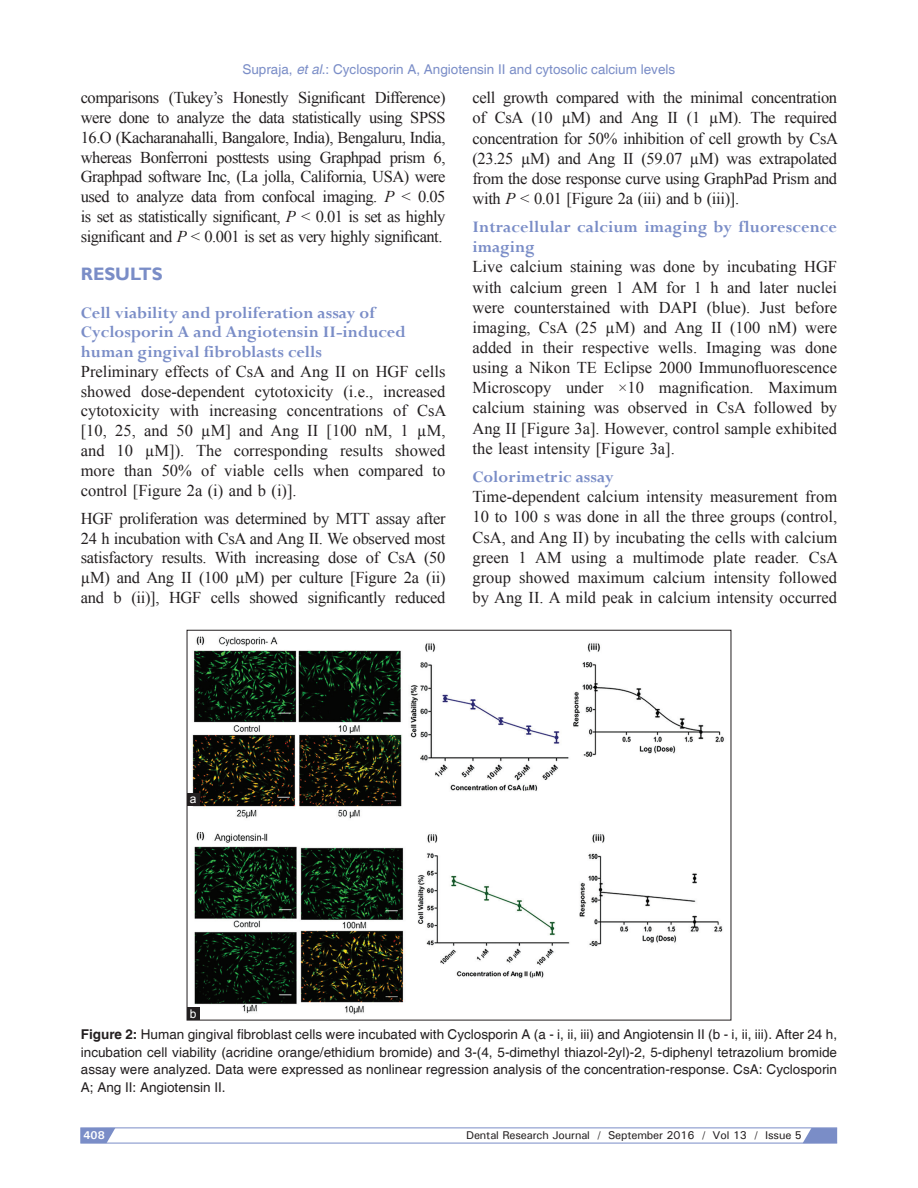
<style>
.page{position:relative;width:918px;height:1188px;background:#fff}
.page>*{position:absolute;margin:0;border:0;box-sizing:border-box;transform-origin:0 0}
.t1{font:700 18px/19.5px "Perpetua";color:#7a8dc7}
.t2{font:700 18px "Gill Sans";color:#7a8dc7}
.TX{font:16.5px/20.1px "Times New Roman";letter-spacing:-.01em;color:#231f20;text-align:justify}
.FGC{font:13.5px/17.5px "Helvetica";color:#231f20;text-align:justify}
.t3{font:13.5px "Helvetica";color:#7a8dc7}
.LABEL{font:12px "Arial";color:#fff}
.t4{font:500 11.25px "Univers";letter-spacing:-.01em;color:#231f20}
.t5{font:700 11.25px "Univers";color:#fff}
.s1{font-style:italic}
.s2{font-weight:700}
</style>
<div class="page">
<svg style="left:80px;top:1128px;width:758px;height:15px"></svg>
<img style="left:189px;top:636px;width:535px;height:379px">
<div style="left:187px;top:1008px;width:13px;height:12px;background:#231f20"></div>
<div style="left:187px;top:793px;width:13px;height:13px;background:#231f20"></div>
<p class="t3" style="left:242px;top:61px;width:434px">Supraja, <span class="s1">et al</span>.: Cyclosporin A, Angiotensin II and cytosolic calcium levels</p>
<p class="TX" style="left:81px;top:87px;width:366px">comparisons (Tukey’s Honestly Significant Difference) were done to analyze the data statistically using SPSS 16.O (Kacharanahalli, Bangalore, India), Bengaluru, India, whereas Bonferroni posttests using Graphpad prism 6, Graphpad software Inc, (La jolla, California, USA) were used to analyze data from confocal imaging. <span class="s1">P</span> &lt; 0.05 is set as statistically significant, <span class="s1">P</span> &lt; 0.01 is set as highly significant and <span class="s1">P</span> &lt; 0.001 is set as very highly significant.</p>
<h1 class="t2" style="left:81px;top:264px;width:83px">RESULTS</h1>
<h2 class="t1" style="left:81px;top:303px;width:326px">Cell viability and proliferation assay of<br>Cyclosporin A and Angiotensin II‑induced human gingival fibroblasts cells</h2>
<p class="TX" style="left:81px;top:361px;width:367px">Preliminary effects of CsA and Ang II on HGF cells showed dose‑dependent cytotoxicity (i.e., increased cytotoxicity with increasing concentrations of CsA [10, 25, and 50 µM] and Ang II [100 nM, 1 µM, and 10 µM]). The corresponding results showed more than 50% of viable cells when compared to control [Figure 2a (i) and b (i)].</p>
<p class="TX" style="left:81px;top:508px;width:366px">HGF proliferation was determined by MTT assay after 24 h incubation with CsA and Ang II. We observed most satisfactory results. With increasing dose of CsA (50 µM) and Ang II (100 µM) per culture [Figure 2a (ii) and b (ii)], HGF cells showed significantly reduced</p>
<p class="TX" style="left:472px;top:87px;width:367px">cell growth compared with the minimal concentration of CsA (10 µM) and Ang II (1 µM). The required concentration for 50% inhibition of cell growth by CsA (23.25 µM) and Ang II (59.07 µM) was extrapolated from the dose response curve using GraphPad Prism and with <span class="s1">P</span> &lt; 0.01 [Figure 2a (iii) and b (iii)].</p>
<h2 class="t1" style="left:472px;top:217px;width:366px">Intracellular calcium imaging by fluorescence imaging</h2>
<p class="TX" style="left:472px;top:256px;width:366px">Live calcium staining was done by incubating HGF with calcium green 1 AM for 1 h and later nuclei were counterstained with DAPI (blue). Just before imaging, CsA (25 µM) and Ang II (100 nM) were added in their respective wells. Imaging was done using a Nikon TE Eclipse 2000 Immunofluorescence Microscopy under ×10 magnification. Maximum calcium staining was observed in CsA followed by Ang II [Figure 3a]. However, control sample exhibited the least intensity [Figure 3a].</p>
<h2 class="t1" style="left:472px;top:467px;width:143px">Colorimetric assay</h2>
<p class="TX" style="left:472px;top:486px;width:367px">Time‑dependent calcium intensity measurement from 10 to 100 s was done in all the three groups (control, CsA, and Ang II) by incubating the cells with calcium green 1 AM using a multimode plate reader. CsA group showed maximum calcium intensity followed by Ang II. A mild peak in calcium intensity occurred</p>
<p class="LABEL" style="left:190px;top:790px;width:8px">a</p>
<p class="LABEL" style="left:190px;top:1006px;width:8px">b</p>
<p class="FGC" style="left:81px;top:1026px;width:758px"><span class="s2">Figure 2:</span> Human gingival fibroblast cells were incubated with Cyclosporin A (a ‑ i, ii, iii) and Angiotensin II (b ‑ i, ii, iii). After 24 h, incubation cell viability (acridine orange/ethidium bromide) and 3‑(4, 5‑dimethyl thiazol‑2yl)‑2, 5‑diphenyl tetrazolium bromide assay were analyzed. Data were expressed as nonlinear regression analysis of the concentration‑response. CsA: Cyclosporin A; Ang II: Angiotensin II.</p>
<p class="t5" style="left:84px;top:1128px;width:23px">408</p>
<p class="t4" style="left:466px;top:1128px;width:337px">Dental Research Journal / September 2016 / Vol 13 / Issue 5</p>
</div>
